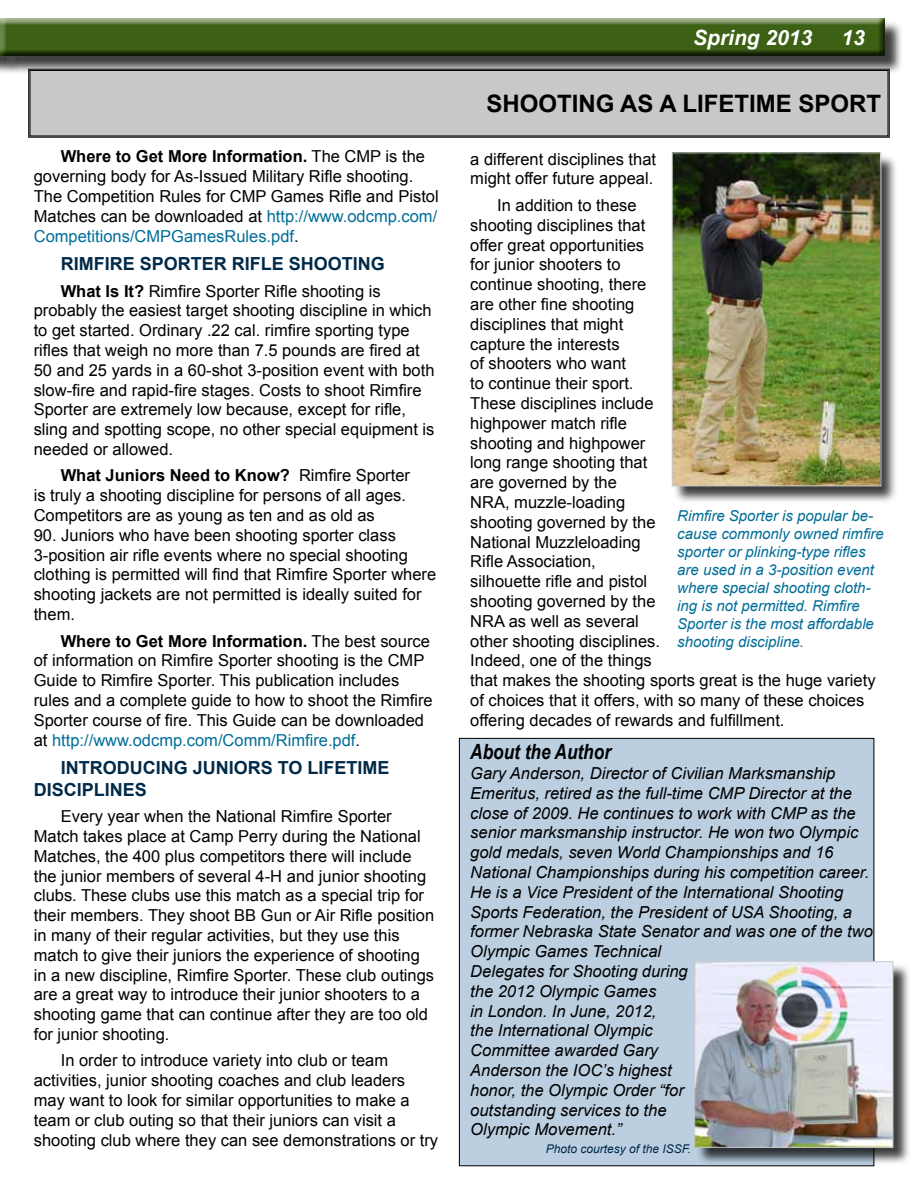
<style>
.page{position:relative;width:918px;height:1188px;background:#fff}
.page>*{position:absolute;margin:0;border:0;box-sizing:border-box;transform-origin:0 0}
.t1{font:700 24px "Arial";color:#000}
.t2{font:italic 700 21px "Arial Narrow";color:#000}
.t3{font:italic 700 21px "Arial";color:#fff}
.t4{font:700 18px/21.6px "Arial";color:#002a49}
.t5{font:16.5px/19.8px "Arial";color:#000}
.t6{font:italic 16.5px/19.8px "Arial";color:#000}
.t7{font:italic 15px/18px "Arial";color:#006d97}
.t8{font:italic 12px "Arial";color:#002a49}
.s1{font-weight:700}
.s2{color:#006d97}
</style>
<div class="page">
<div style="left:459px;top:738px;width:415px;height:428px;background:#bccfe1"></div>
<div style="left:0;top:20px;width:20px;height:54px;background:#000;opacity:.75"></div>
<div style="left:2px;top:20px;width:901px;height:54px;background:#000;opacity:.75"></div>
<div style="left:0;top:18px;width:890px;height:39px;background:#000;opacity:.75"></div>
<div style="left:28px;top:69px;width:862px;height:68px;background:#c7c8ca"></div>
<div style="left:30px;top:70px;width:858px;height:66px;border:1px solid #000"></div>
<div style="left:673px;top:154px;width:226px;height:350px;background:#000;opacity:.75"></div>
<img style="left:674px;top:155px;width:205px;height:329px">
<div style="left:672px;top:153px;width:209px;height:333px;border:1px solid #c7c8ca"></div>
<div style="left:696px;top:963px;width:215px;height:202px;background:#000;opacity:.75"></div>
<img style="left:696px;top:964px;width:195px;height:182px">
<div style="left:694px;top:962px;width:199px;height:186px;border:1px solid #c7c8ca"></div>
<p class="t5" style="left:34px;top:147px;width:407px;text-indent:27px"><span class="s1">Where to Get More Information.</span> The CMP is the governing body for As-Issued Military Rifle shooting.<br>The Competition Rules for CMP Games Rifle and Pistol Matches can be downloaded at <span class="s2">http://www.odcmp.com/ Competitions/CMPGamesRules.pdf</span>.</p>
<p class="t4" style="left:61px;top:253px;width:326px">RIMFIRE SPORTER RIFLE SHOOTING</p>
<p class="t5" style="left:34px;top:281px;width:402px;text-indent:27px"><span class="s1">What Is It?</span> Rimfire Sporter Rifle shooting is probably the easiest target shooting discipline in which to get started. Ordinary .22 cal. rimfire sporting type rifles that weigh no more than 7.5 pounds are fired at 50 and 25 yards in a 60-shot 3-position event with both slow-fire and rapid-fire stages. Costs to shoot Rimfire Sporter are extremely low because, except for rifle, sling and spotting scope, no other special equipment is needed or allowed.</p>
<p class="t5" style="left:34px;top:466px;width:378px;text-indent:27px"><span class="s1">What Juniors Need to Know?</span> Rimfire Sporter is truly a shooting discipline for persons of all ages.<br>Competitors are as young as ten and as old as</p>
<p class="t5" style="left:34px;top:525px;width:404px">90. Juniors who have been shooting sporter class 3-position air rifle events where no special shooting clothing is permitted will find that Rimfire Sporter where shooting jackets are not permitted is ideally suited for them.</p>
<p class="t5" style="left:34px;top:631px;width:400px;text-indent:27px"><span class="s1">Where to Get More Information.</span> The best source of information on Rimfire Sporter shooting is the CMP Guide to Rimfire Sporter. This publication includes rules and a complete guide to how to shoot the Rimfire Sporter course of fire. This Guide can be downloaded at <span class="s2">http://www.odcmp.com/Comm/Rimfire.pdf</span>.</p>
<p class="t4" style="left:34px;top:757px;width:357px;text-indent:27px">INTRODUCING JUNIORS TO LIFETIME<br>DISCIPLINES</p>
<p class="t5" style="left:34px;top:806px;width:402px;text-indent:27px">Every year when the National Rimfire Sporter Match takes place at Camp Perry during the National Matches, the 400 plus competitors there will include the junior members of several 4-H and junior shooting clubs. These clubs use this match as a special trip for their members. They shoot BB Gun or Air Rifle position in many of their regular activities, but they use this match to give their juniors the experience of shooting in a new discipline, Rimfire Sporter. These club outings are a great way to introduce their junior shooters to a shooting game that can continue after they are too old for junior shooting.</p>
<p class="t5" style="left:34px;top:1051px;width:406px;text-indent:27px">In order to introduce variety into club or team activities, junior shooting coaches and club leaders may want to look for similar opportunities to make a team or club outing so that their juniors can visit a shooting club where they can see demonstrations or try</p>
<p class="t3" style="left:693px;top:23px;width:121px">Spring 2013</p>
<p class="t3" style="left:841px;top:23px;width:25px">13</p>
<h1 class="t1" style="left:486px;top:87px;width:396px">SHOOTING AS A LIFETIME SPORT</h1>
<p class="t5" style="left:470px;top:149px;width:187px">a different disciplines that might offer future appeal.</p>
<p class="t5" style="left:470px;top:195px;width:407px;text-indent:27px">In addition to these<br>shooting disciplines that<br>offer great opportunities<br>for junior shooters to<br>continue shooting, there<br>are other fine shooting<br>disciplines that might<br>capture the interests<br>of shooters who want<br>to continue their sport.<br>These disciplines include<br>highpower match rifle<br>shooting and highpower<br>long range shooting that<br>are governed by the<br>NRA, muzzle-loading<br>shooting governed by the<br>National Muzzleloading<br>Rifle Association,<br>silhouette rifle and pistol<br>shooting governed by the<br>NRA as well as several<br>other shooting disciplines.<br>Indeed, one of the things<br>that makes the shooting sports great is the huge variety of choices that it offers, with so many of these choices offering decades of rewards and fulfillment.</p>
<p class="t7" style="left:677px;top:506px;width:208px">Rimfire Sporter is popular be&shy;cause commonly owned rimfire sporter or plinking-type rifles are used in a 3-position event where special shooting cloth&shy;ing is not permitted. Rimfire<br>Sporter is the most affordable shooting discipline.</p>
<p class="t2" style="left:470px;top:736px;width:142px">About the Author</p>
<p class="t6" style="left:470px;top:763px;width:404px">Gary Anderson, Director of Civilian Marksmanship Emeritus, retired as the full-time CMP Director at the close of 2009. He continues to work with CMP as the senior marksmanship instructor. He won two Olympic gold medals, seven World Championships and 16<br>National Championships during his competition career.<br>He is a Vice President of the International Shooting Sports Federation, the President of USA Shooting, a former Nebraska State Senator and was one of the two Olympic Games Technical<br>Delegates for Shooting during<br>the 2012 Olympic Games<br>in London. In June, 2012,<br>the International Olympic<br>Committee awarded Gary<br>Anderson the IOC’s highest<br>honor, the Olympic Order “for<br>outstanding services to the<br>Olympic Movement.”</p>
<p class="t8" style="left:546px;top:1140px;width:147px">Photo courtesy of the ISSF.</p>
</div>
